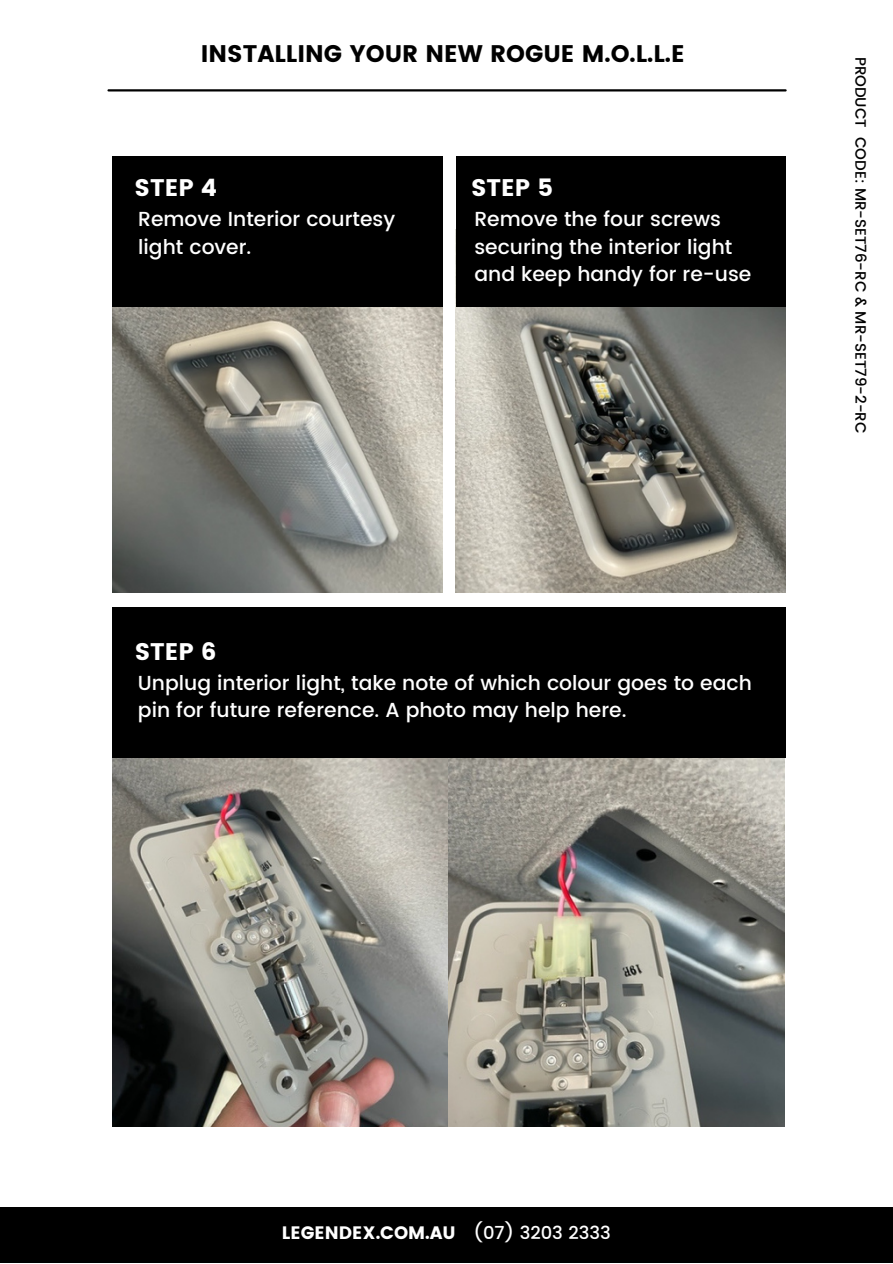
<style>
.page{position:relative;width:893px;height:1264px;background:#fff}
.page>*{position:absolute;margin:0;border:0;box-sizing:border-box;transform-origin:0 0}
.t1{font:24px "Poppins";color:#000}
.t2{font:24px "Poppins";color:#fff}
.t3{font:500 20.25px/27.5px "Poppins";color:#fff}
.t4{font:18px "Poppins";color:#fff}
.t5{font:500 15px "Poppins";color:#000}
.s1{font-weight:500}
</style>
<div class="page">
<div style="left:0;top:1207px;width:892px;height:55px;background:#000"></div>
<hr style="left:108px;top:89px;width:677px;height:2px;background:#000">
<img style="left:112px;top:282px;width:331px;height:310px">
<div style="left:112px;top:156px;width:330px;height:151px;background:#000"></div>
<img style="left:456px;top:307px;width:329px;height:285px">
<img style="left:112px;top:758px;width:672px;height:368px">
<div style="left:456px;top:156px;width:329px;height:151px;background:#000"></div>
<div style="left:112px;top:607px;width:673px;height:151px;background:#000"></div>
<p class="t1" style="left:201px;top:40px;width:485px">INSTALLING YOUR NEW ROGUE M.O.L.L.E</p>
<p class="t2" style="left:134px;top:174px;width:84px">STEP 4</p>
<p class="t2" style="left:471px;top:174px;width:83px">STEP 5</p>
<p class="t3" style="left:138px;top:205px;width:258px">Remove Interior courtesy light cover.</p>
<p class="t3" style="left:474px;top:205px;width:278px">Remove the four screws securing the interior light and keep handy for re-use</p>
<p class="t2" style="left:135px;top:637px;width:83px">STEP 6</p>
<p class="t3" style="left:138px;top:669px;width:615px">Unplug interior light, take note of which colour goes to each pin for future reference. A photo may help here.</p>
<p class="t5" style="left:869px;top:57px;width:378px;rotate:90deg">PRODUCT CODE: MR-SET76-RC &amp; MR-SET79-2-RC</p>
<p class="t4" style="left:282px;top:1222px;width:330px">LEGENDEX.COM.AU <span class="s1">(07) 3203 2333</span></p>
</div>
